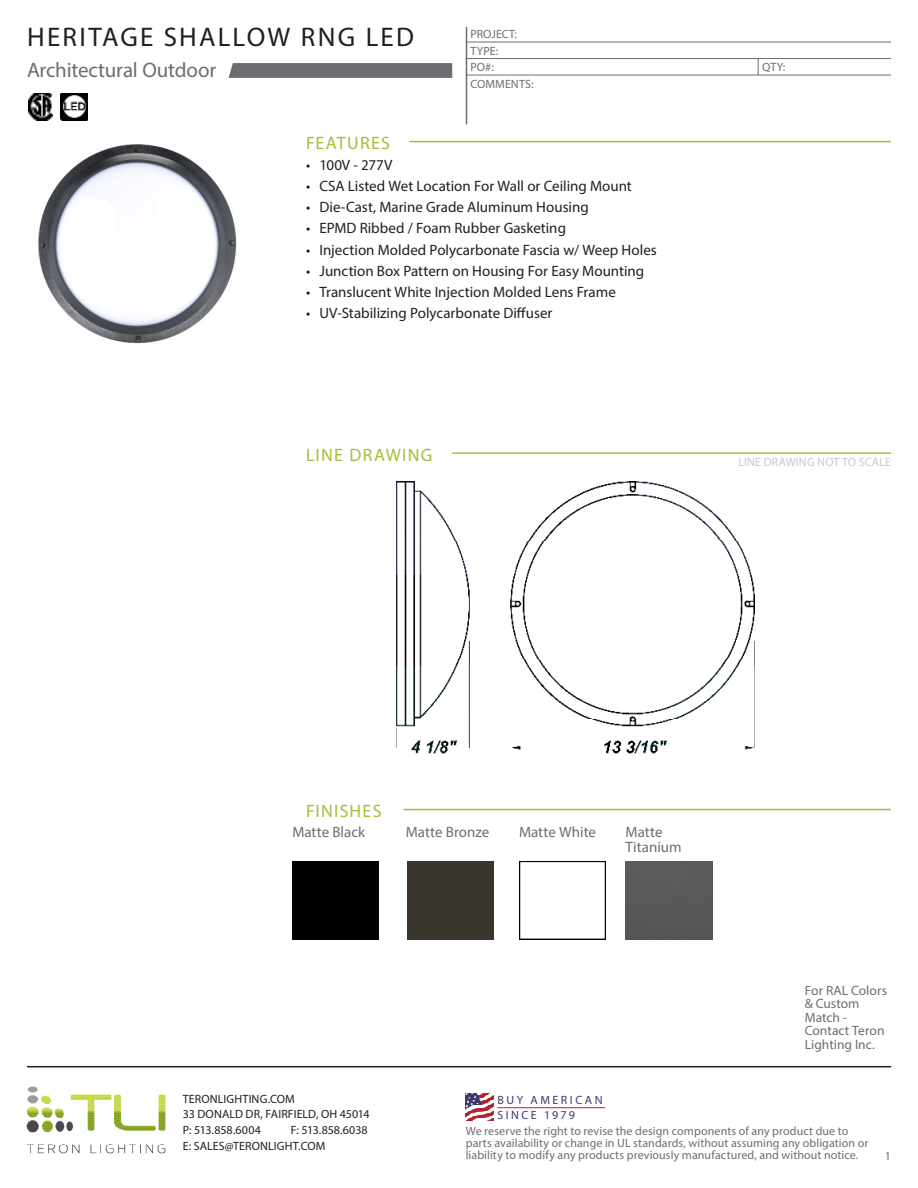
<style>
.page{position:relative;width:918px;height:1188px;background:#fff}
.page>*{position:absolute;margin:0;border:0;box-sizing:border-box;transform-origin:0 0}
.Product_Name{font:27px "Myriad Pro";letter-spacing:.08em;color:#231f20}
.Product_Category{font:21px "Myriad Pro";letter-spacing:-.01em;color:#6c6d70}
.t1{font:18px "Myriad Pro";letter-spacing:.07em;color:#a7bd39}
.t2{font:15px "Myriad Pro";color:#231f20}
.t3{font:15px/15px "Myriad Pro";color:#6c6d70}
.t4{font:13.5px/13.5px "Myriad Pro";letter-spacing:.005em;color:#6c6d70}
.t5{font:12px/12px "Myriad Pro";letter-spacing:.01em;color:#6c6d70}
.t6{font:12px/15.8px "Myriad Pro";letter-spacing:.005em;color:#231f20}
.t7{font:12px "Myriad Pro";letter-spacing:.01em;color:#c8c9cb}
.t8{font:12px/15px "Myriad Pro";letter-spacing:.21em;color:#3d3b6e}
</style>
<div class="page">
<hr style="left:409px;top:141px;width:482px;height:1px;background:#a7bd39">
<hr style="left:452px;top:452px;width:439px;height:2px;background:#a7bd39">
<hr style="left:404px;top:809px;width:487px;height:1px;background:#a7bd39">
<svg style="left:758px;top:59px;width:1px;height:16px"></svg>
<img style="left:60px;top:93px;width:27px;height:27px">
<img style="left:28px;top:93px;width:25px;height:27px">
<img style="left:38px;top:144px;width:199px;height:200px">
<img style="left:396px;top:482px;width:358px;height:272px">
<svg style="left:229px;top:63px;width:223px;height:15px;background:#6e6f72"></svg>
<hr style="left:466px;top:27px;width:1px;height:97px;background:#6c6d70">
<hr style="left:466px;top:42px;width:425px;height:1px;background:#6c6d70">
<hr style="left:466px;top:58px;width:425px;height:1px;background:#6c6d70">
<hr style="left:466px;top:75px;width:425px;height:1px;background:#6c6d70">
<hr style="left:27px;top:1066px;width:864px;height:1px;background:#231f20">
<img style="left:26px;top:1086px;width:140px;height:68px">
<img style="left:466px;top:1093px;width:28px;height:28px">
<hr style="left:497px;top:1107px;width:108px;height:1px;background:#b22335">
<div style="left:292px;top:862px;width:87px;height:77px;background:#000"></div>
<div style="left:407px;top:862px;width:87px;height:77px;background:#3a362d"></div>
<img style="left:519px;top:862px;width:86px;height:77px">
<div style="left:626px;top:862px;width:86px;height:77px;background:#59595b"></div>
<p class="Product_Name" style="left:27px;top:20px;width:388px">HERITAGE SHALLOW RNG LED</p>
<p class="Product_Category" style="left:27px;top:57px;width:191px">Architectural Outdoor</p>
<p class="t1" style="left:306px;top:132px;width:86px">FEATURES</p>
<p class="t5" style="left:470px;top:26px;width:48px;line-height:16.4px">PROJECT:<br>TYPE:</p>
<p class="t5" style="left:470px;top:78px;width:65px">COMMENTS:</p>
<p class="t5" style="left:470px;top:61px;width:25px">PO#:</p>
<p class="t2" style="left:306px;top:156px;width:88px">• 100V - 277V</p>
<p class="t2" style="left:306px;top:177px;width:327px">• CSA Listed Wet Location For Wall or Ceiling Mount</p>
<p class="t2" style="left:306px;top:198px;width:284px">• Die-Cast, Marine Grade Aluminum Housing</p>
<p class="t2" style="left:306px;top:219px;width:262px">• EPMD Ribbed / Foam Rubber Gasketing</p>
<p class="t2" style="left:306px;top:240px;width:352px">• Injection Molded Polycarbonate Fascia w/ Weep Holes</p>
<p class="t2" style="left:306px;top:261px;width:340px">• Junction Box Pattern on Housing For Easy Mounting</p>
<p class="t2" style="left:306px;top:283px;width:311px">• Translucent White Injection Molded Lens Frame</p>
<p class="t2" style="left:306px;top:304px;width:248px">• UV-Stabilizing Polycarbonate Diffuser</p>
<p class="t1" style="left:306px;top:444px;width:128px">LINE DRAWING</p>
<p class="t5" style="left:762px;top:61px;width:25px">QTY:</p>
<p class="t7" style="left:739px;top:455px;width:154px">LINE DRAWING NOT TO SCALE</p>
<p class="t1" style="left:306px;top:800px;width:77px">FINISHES</p>
<p class="t3" style="left:292px;top:825px;width:74px">Matte Black</p>
<p class="t3" style="left:406px;top:825px;width:85px">Matte Bronze</p>
<p class="t3" style="left:519px;top:825px;width:79px">Matte White</p>
<p class="t3" style="left:626px;top:825px;width:57px">Matte<br>Titanium</p>
<p class="t4" style="left:805px;top:983px;width:84px">For RAL Colors &amp; Custom<br>Match -<br>Contact Teron<br>Lighting Inc.</p>
<p class="t6" style="left:183px;top:1091px;width:188px">TERONLIGHTING.COM<br>33 DONALD DR, FAIRFIELD, OH 45014<br>P: 513.858.6004</p>
<p class="t8" style="left:497px;top:1093px;width:107px">BUY AMERICAN<br>SINCE 1979</p>
<p class="t6" style="left:183px;top:1122px;width:186px;text-indent:108px">F: 513.858.6038<br>E: SALES@TERONLIGHT.COM</p>
<p class="t5" style="left:466px;top:1125px;width:404px">We reserve the right to revise the design components of any product due to parts availability or change in UL standards, without assuming any obligation or liability to modify any products previously manufactured, and without notice.</p>
<p class="t5" style="left:885px;top:1150px;width:8px">1</p>
</div>
